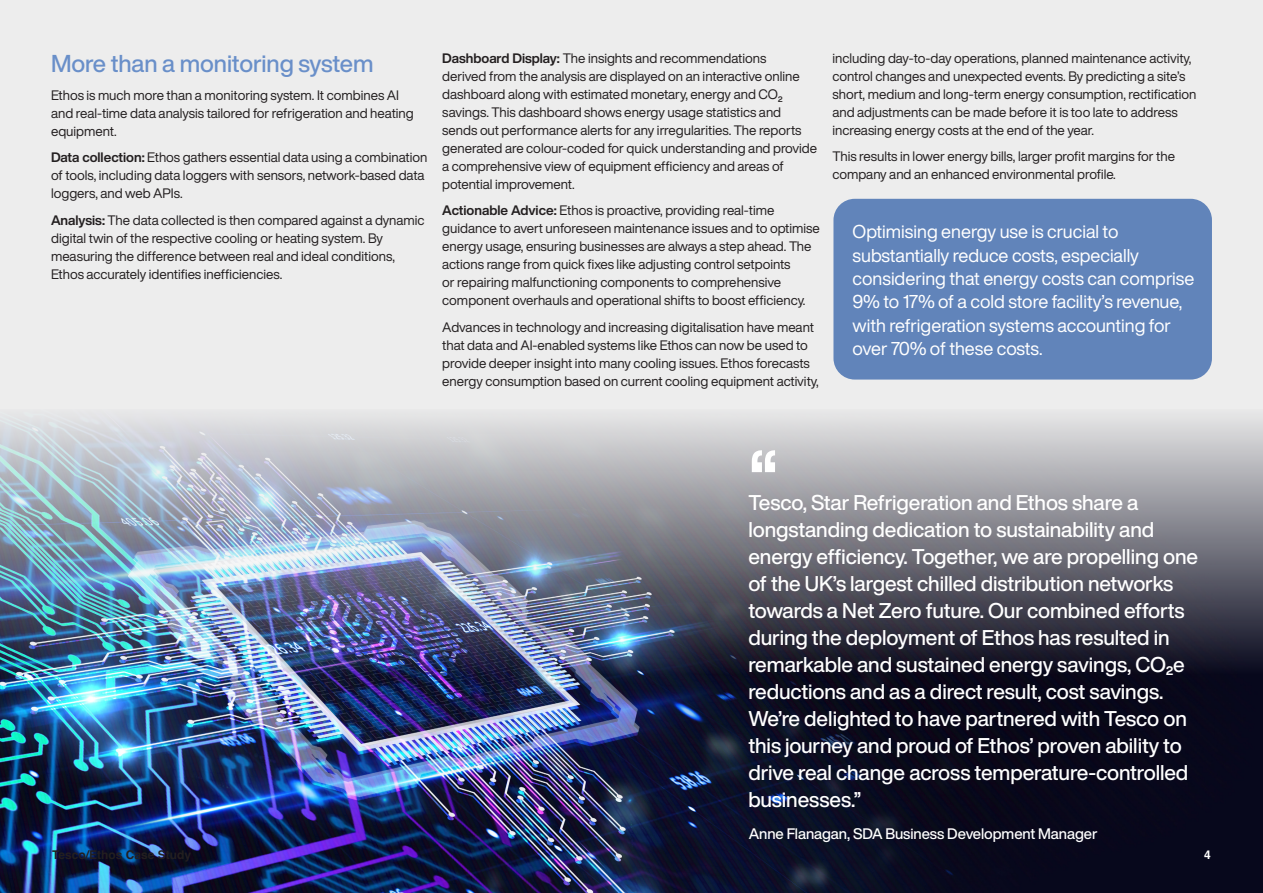
<style>
.page{position:relative;width:1263px;height:893px;background:#ededed}
.page>*{position:absolute;margin:0;border:0;box-sizing:border-box;transform-origin:0 0}
.Intro{font:500 84px "Helvetica Now Display";color:#fff}
.Intro1{font:500 24px "Helvetica Now Display";letter-spacing:-.005em;color:#698fc9}
.Intro-2{font:500 21px/27px "Helvetica Now Display";letter-spacing:-.005em;color:#fff}
.Body{font:18.3px/23.2px "Helvetica Now Display";color:#fff}
.Intro1-2{font:500 15px "Helvetica Now Display";letter-spacing:-.005em;color:#fff}
.Body-2{font:13.5px/18px "Helvetica Now Display";color:#231f20}
.t1{font:700 12px "Helvetica";color:#231f20}
.t2{font:700 12px "Helvetica";color:#fff}
.s1{font-weight:700}
</style>
<div class="page">
<img style="left:0;top:417px;width:1263px;height:476px">
<div style="left:833px;top:199px;width:379px;height:181px;background:#6184ba;border-radius:21px"></div>
<p class="Intro1" style="left:51px;top:47px;width:324px">More than a monitoring system</p>
<p class="Body-2" style="left:51px;top:86px;width:364px">Ethos is much more than a monitoring system. It combines AI and real-time data analysis tailored for refrigeration and heating equipment.</p>
<p class="Body-2" style="left:51px;top:148px;width:378px"><span class="s1">Data collection:</span> Ethos gathers essential data using a combination of tools, including data loggers with sensors, network-based data loggers, and web APIs.</p>
<p class="Body-2" style="left:51px;top:211px;width:375px"><span class="s1">Analysis:</span> The data collected is then compared against a dynamic digital twin of the respective cooling or heating system. By measuring the difference between real and ideal conditions, Ethos accurately identifies inefficiencies.</p>
<p class="Body-2" style="left:442px;top:49px;width:376px"><span class="s1">Dashboard Display:</span> The insights and recommendations<br>derived from the analysis are displayed on an interactive online dashboard along with estimated monetary, energy and CO2 savings. This dashboard shows energy usage statistics and sends out performance alerts for any irregularities. The reports generated are colour-coded for quick understanding and provide a comprehensive view of equipment efficiency and areas of potential improvement.</p>
<p class="Body-2" style="left:442px;top:201px;width:379px"><span class="s1">Actionable Advice:</span> Ethos is proactive, providing real-time guidance to avert unforeseen maintenance issues and to optimise energy usage, ensuring businesses are always a step ahead. The actions range from quick fixes like adjusting control setpoints<br>or repairing malfunctioning components to comprehensive component overhauls and operational shifts to boost efficiency.</p>
<p class="Body-2" style="left:442px;top:318px;width:378px">Advances in technology and increasing digitalisation have meant that data and AI-enabled systems like Ethos can now be used to provide deeper insight into many cooling issues. Ethos forecasts energy consumption based on current cooling equipment activity,</p>
<p class="Body-2" style="left:832px;top:49px;width:365px">including day-to-day operations, planned maintenance activity, control changes and unexpected events. By predicting a site’s short, medium and long-term energy consumption, rectification and adjustments can be made before it is too late to address increasing energy costs at the end of the year.</p>
<p class="Body-2" style="left:832px;top:147px;width:344px">This results in lower energy bills, larger profit margins for the company and an enhanced environmental profile.</p>
<p class="Body" style="left:853px;top:220px;width:343px">Optimising energy use is crucial to substantially reduce costs, especially considering that energy costs can comprise 9% to 17% of a cold store facility’s revenue, with refrigeration systems accounting for over 70% of these costs.</p>
<p class="Intro" style="left:748px;top:423px;width:31px">“</p>
<p class="Intro-2" style="left:748px;top:489px;width:451px">Tesco, Star Refrigeration and Ethos share a longstanding dedication to sustainability and energy efficiency. Together, we are propelling one of the UK’s largest chilled distribution networks towards a Net Zero future. Our combined efforts during the deployment of Ethos has resulted in remarkable and sustained energy savings, CO2e reductions and as a direct result, cost savings.<br>We’re delighted to have partnered with Tesco on this journey and proud of Ethos’ proven ability to drive real change across temperature-controlled businesses.”</p>
<p class="Intro1-2" style="left:749px;top:824px;width:350px">Anne Flanagan, SDA Business Development Manager</p>
<p class="t1" style="left:52px;top:848px;width:141px">Tesco/Ethos Case Study</p>
<p class="t2" style="left:1204px;top:848px;width:8px">4</p>
</div>
